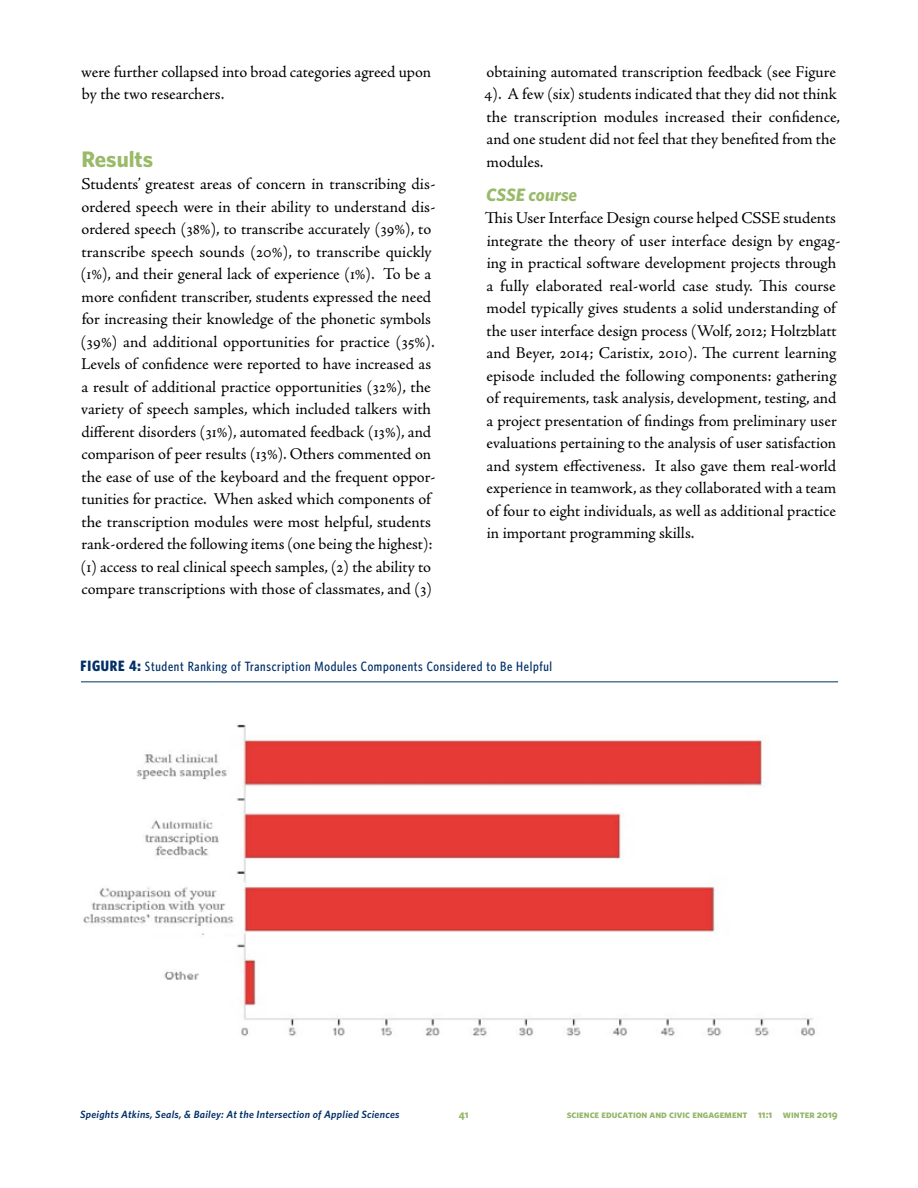
<style>
.page{position:relative;width:918px;height:1188px;background:#fff}
.page>*{position:absolute;margin:0;border:0;box-sizing:border-box;transform-origin:0 0}
.t1{font:700 22.5px "Whitney";color:#99ba69}
.t2{font:italic 700 18px "Whitney";color:#99ba69}
.t3{font:16.5px/22.5px "Adobe Jenson Pro";color:#000}
.t4{font:500 13.5px "Whitney Condensed";letter-spacing:.05em;color:#002f67}
.t5{font:italic 600 10.5px "Whitney";letter-spacing:.025em;color:#002f67}
.t6{font:700 10.5px "Whitney";color:#94b567}
.s1{font-weight:700;font-size:15px}
</style>
<div class="page">
<img style="left:83px;top:724px;width:732px;height:312px">
<hr style="left:81px;top:681px;width:757px;height:1px;background:#002f67">
<p class="t3" style="left:81px;top:60px;width:352px">were further collapsed into broad categories agreed upon by the two researchers.</p>
<h1 class="t1" style="left:81px;top:144px;width:73px">Results</h1>
<p class="t3" style="left:81px;top:173px;width:356px">Students’ greatest areas of concern in transcribing dis&shy;ordered speech were in their ability to understand dis&shy;ordered speech (38%), to transcribe accurately (39%), to transcribe speech sounds (20%), to transcribe quickly (1%), and their general lack of experience (1%). To be a more confident transcriber, students expressed the need for increasing their knowledge of the phonetic symbols (39%) and additional opportunities for practice (35%).<br>Levels of confidence were reported to have increased as a result of additional practice opportunities (32%), the variety of speech samples, which included talkers with different disorders (31%), automated feedback (13%), and comparison of peer results (13%). Others commented on the ease of use of the keyboard and the frequent oppor&shy;tunities for practice. When asked which components of the transcription modules were most helpful, students rank-ordered the following items (one being the highest): (1) access to real clinical speech samples, (2) the ability to compare transcriptions with those of classmates, and (3)</p>
<p class="t3" style="left:484px;top:60px;width:358px">obtaining automated transcription feedback (see Figure 4). A few (six) students indicated that they did not think the transcription modules increased their confidence, and one student did not feel that they benefited from the modules.</p>
<p class="t2" style="left:486px;top:182px;width:93px">CSSE course</p>
<p class="t3" style="left:485px;top:207px;width:357px">This User Interface Design course helped CSSE students integrate the theory of user interface design by engag&shy;ing in practical software development projects through a fully elaborated real-world case study. This course model typically gives students a solid understanding of the user interface design process (Wolf, 2012; Holtzblatt and Beyer, 2014; Caristix, 2010). The current learning episode included the following components: gathering of requirements, task analysis, development, testing, and a project presentation of findings from preliminary user evaluations pertaining to the analysis of user satisfaction and system effectiveness. It also gave them real-world experience in teamwork, as they collaborated with a team of four to eight individuals, as well as additional practice in important programming skills.</p>
<p class="t4" style="left:81px;top:658px;width:473px"><span class="s1">FIGURE 4:</span> Student Ranking of Transcription Modules Components Considered to Be Helpful</p>
<p class="t5" style="left:80px;top:1107px;width:321px">Speights Atkins, Seals, &amp; Bailey: At the Intersection of Applied Sciences</p>
<p class="t6" style="left:459px;top:1108px;width:11px">41</p>
<p class="t6" style="left:567px;top:1108px;width:272px">science education and civic engagement 11:1 winter 2019</p>
</div>
